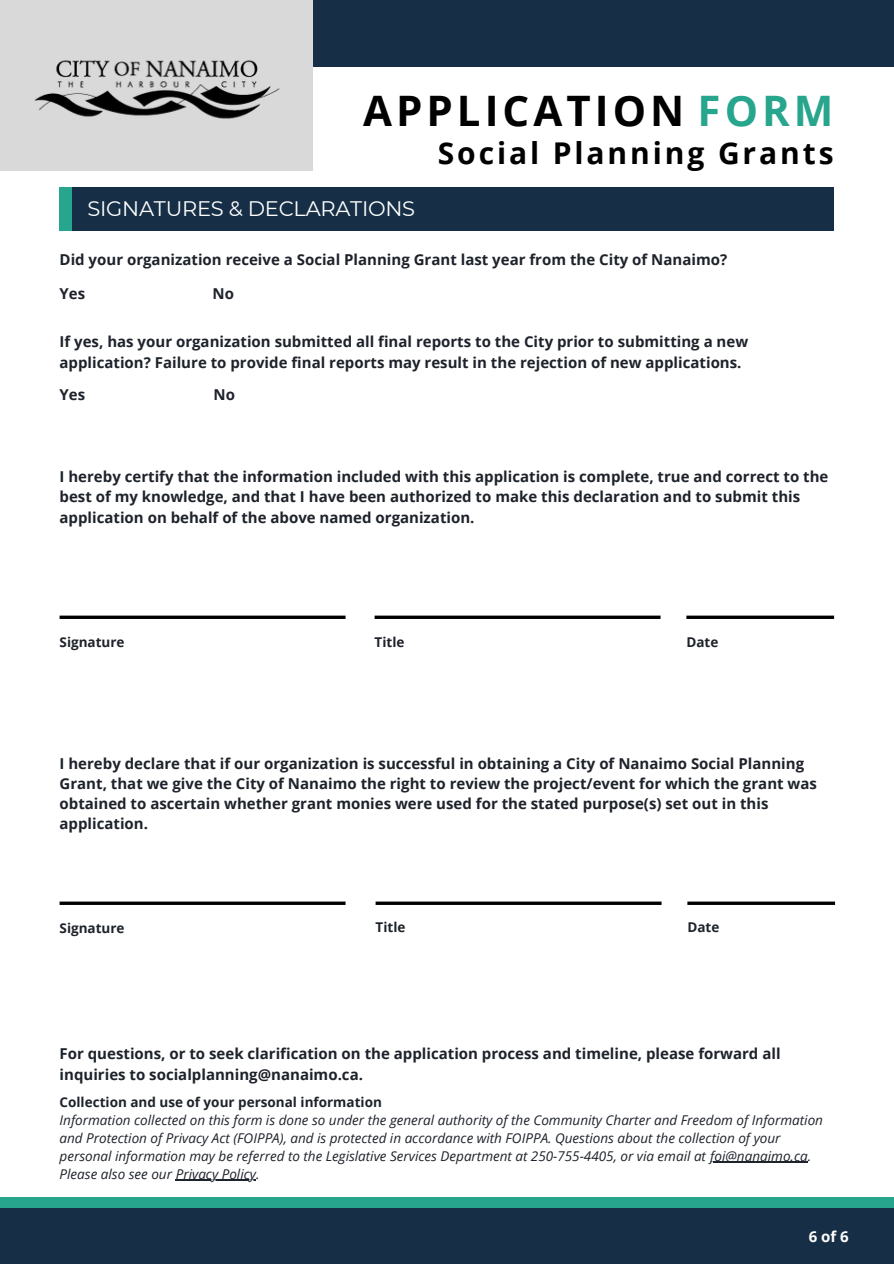
<style>
.page{position:relative;width:894px;height:1264px;background:#fff}
.page>*{position:absolute;margin:0;border:0;box-sizing:border-box;transform-origin:0 0}
.t1{font:700 42px "Open Sans";letter-spacing:.095em;color:#000}
.t2{font:700 30px "Open Sans";letter-spacing:.095em;color:#000}
.t3{font:21px "Montserrat";letter-spacing:-.01em;color:#fff}
.t4{font:700 15px/20.2px "Open Sans";color:#1e232b}
.t5{font:700 15px "Open Sans";color:#fff}
.t6{font:italic 13.5px/18px "Open Sans";color:#1e232b}
.t7{font:700 13.5px "Open Sans";color:#1e232b}
.s1{color:#28a58d}
</style>
<div class="page">
<div style="left:0;top:1207px;width:893px;height:56px;background:#162f46"></div>
<div style="left:0;top:1196px;width:893px;height:11px;background:#28a58d"></div>
<hr style="left:710px;top:1161px;width:97px;height:1px;background:#1e232b">
<hr style="left:176px;top:1179px;width:80px;height:1px;background:#1e232b">
<div style="left:72px;top:188px;width:761px;height:43px;background:#162f46"></div>
<svg style="left:60px;top:615px;width:285px;height:4px"></svg>
<svg style="left:374px;top:615px;width:286px;height:4px"></svg>
<svg style="left:686px;top:615px;width:147px;height:4px"></svg>
<svg style="left:60px;top:901px;width:285px;height:4px"></svg>
<svg style="left:375px;top:901px;width:286px;height:4px"></svg>
<svg style="left:687px;top:901px;width:147px;height:4px"></svg>
<div style="left:312px;top:0;width:581px;height:67px;background:#162f46"></div>
<img style="left:0;top:0;width:420px;height:231px">
<p class="t1" style="left:363px;top:81px;width:472px">APPLICATION <span class="s1">FORM</span></p>
<p class="t2" style="left:438px;top:132px;width:397px">Social Planning Grants</p>
<h4 class="t3" style="left:87px;top:196px;width:329px">SIGNATURES &amp; DECLARATIONS</h4>
<h4 class="t4" style="left:60px;top:249px;width:669px">Did your organization receive a Social Planning Grant last year from the City of Nanaimo?</h4>
<h4 class="t4" style="left:60px;top:283px;width:27px">Yes</h4>
<h4 class="t4" style="left:212px;top:283px;width:23px">No</h4>
<h4 class="t4" style="left:60px;top:331px;width:690px">If yes, has your organization submitted all final reports to the City prior to submitting a new application? Failure to provide final reports may result in the rejection of new applications.</h4>
<h4 class="t4" style="left:60px;top:384px;width:27px">Yes</h4>
<h4 class="t4" style="left:213px;top:384px;width:23px">No</h4>
<h3 class="t4" style="left:60px;top:466px;width:770px">I hereby certify that the information included with this application is complete, true and correct to the best of my knowledge, and that I have been authorized to make this declaration and to submit this application on behalf of the above named organization.</h3>
<h4 class="t7" style="left:60px;top:632px;width:67px">Signature</h4>
<h4 class="t7" style="left:374px;top:632px;width:31px">Title</h4>
<h4 class="t7" style="left:686px;top:632px;width:33px">Date</h4>
<h4 class="t4" style="left:60px;top:752px;width:758px">I hereby declare that if our organization is successful in obtaining a City of Nanaimo Social Planning Grant, that we give the City of Nanaimo the right to review the project/event for which the grant was obtained to ascertain whether grant monies were used for the stated purpose(s) set out in this application.</h4>
<h4 class="t7" style="left:60px;top:918px;width:67px">Signature</h4>
<h4 class="t7" style="left:375px;top:917px;width:31px">Title</h4>
<h4 class="t7" style="left:687px;top:917px;width:33px">Date</h4>
<p class="t4" style="left:60px;top:1043px;width:722px">For questions, or to seek clarification on the application process and timeline, please forward all inquiries to socialplanning@nanaimo.ca.</p>
<p class="t7" style="left:60px;top:1092px;width:324px">Collection and use of your personal information</p>
<h1 class="t6" style="left:60px;top:1110px;width:764px">Information collected on this form is done so under the general authority of the Community Charter and Freedom of Information and Protection of Privacy Act (FOIPPA), and is protected in accordance with FOIPPA. Questions about the collection of your personal information may be referred to the Legislative Services Department at 250-755-4405, or via email at foi@nanaimo.ca.</h1>
<h1 class="t6" style="left:60px;top:1164px;width:201px">Please also see our Privacy Policy.</h1>
<h4 class="t5" style="left:808px;top:1225px;width:41px">6of6</h4>
</div>
